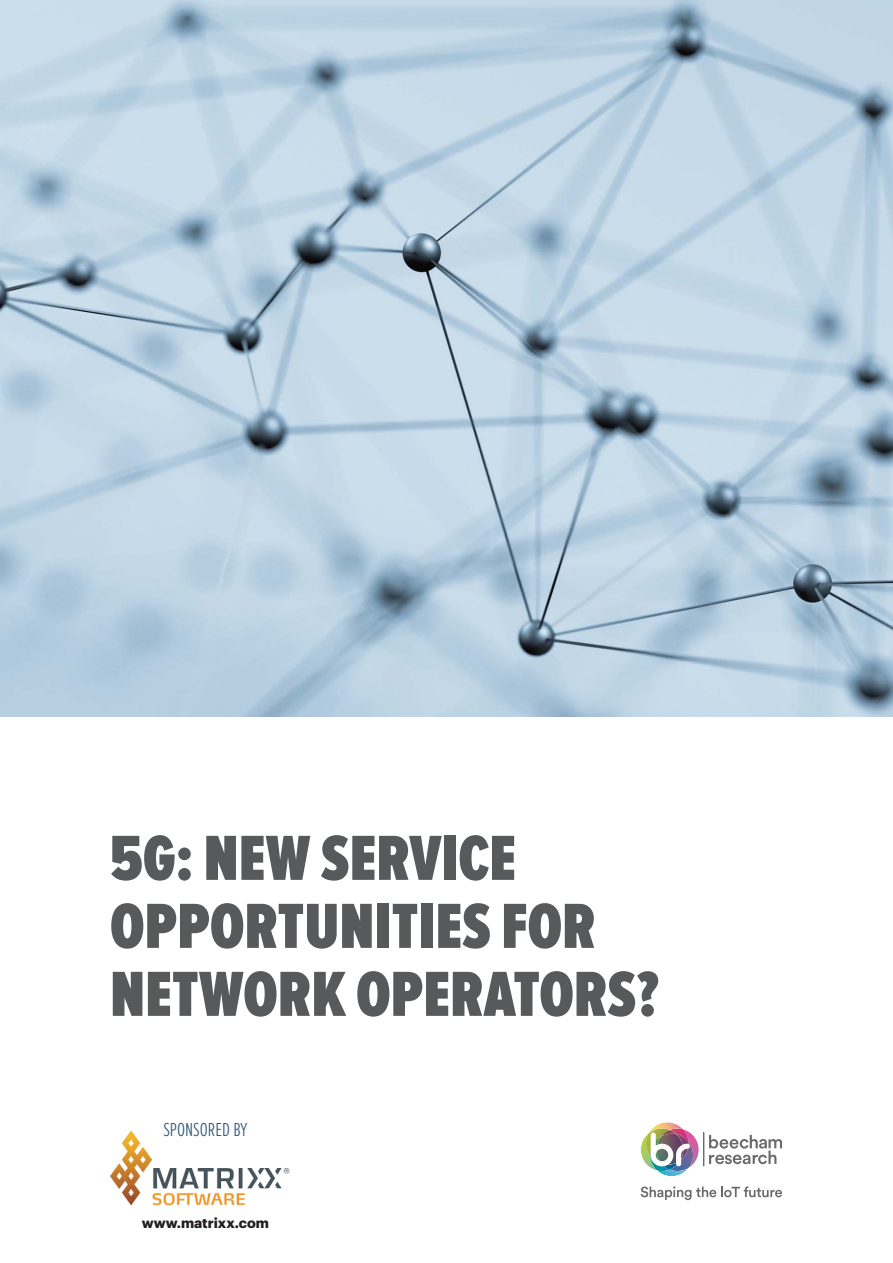
<style>
.page{position:relative;width:893px;height:1263px;background:#fff}
.page>*{position:absolute;margin:0;border:0;box-sizing:border-box;transform-origin:0 0}
.t1{font:900 66px/67.9px "Proxima Nova A Ex Cn";color:#58595b}
.t2{font:300 19.5px "Proxima Nova A Ex Cn";color:#2c5476}
.t3{font:700 14.1px "Graphik";color:#231f20}
</style>
<div class="page">
<img style="left:110px;top:1130px;width:180px;height:76px">
<svg style="left:709px;top:1135px;width:73px;height:29px"></svg>
<hr style="left:704px;top:1132px;width:1px;height:34px;background:#696a6b">
<img style="left:641px;top:1122px;width:58px;height:54px">
<svg style="left:641px;top:1186px;width:141px;height:14px"></svg>
<img style="left:0;top:0;width:893px;height:717px">
<p class="t1" style="left:110px;top:827px;width:550px">5G: NEW SERVICE<br>OPPORTUNITIES FOR<br>NETWORK OPERATORS?</p>
<p class="t2" style="left:163px;top:1123px;width:85px">SPONSORED BY</p>
<p class="t3" style="left:142px;top:1212px;width:129px">www.matrixx.com</p>
</div>
